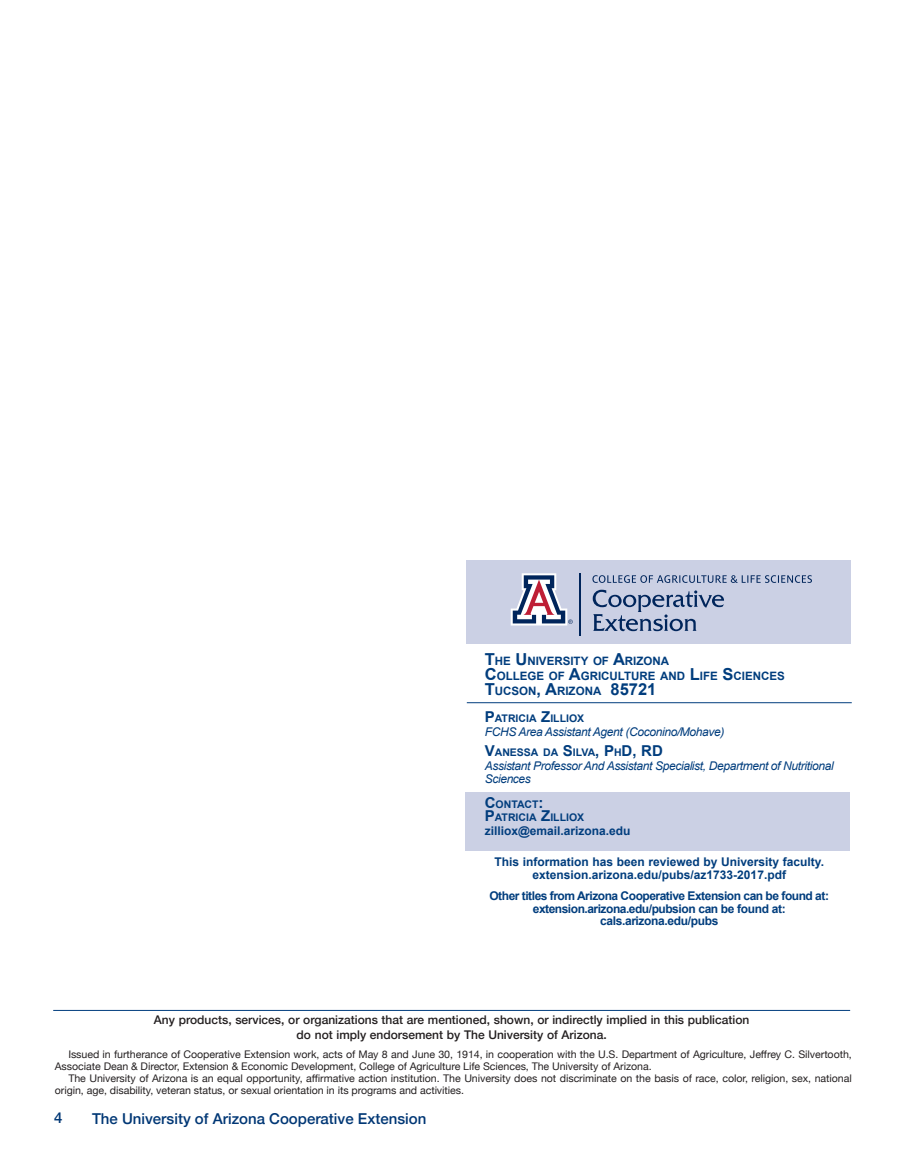
<style>
.page{position:relative;width:905px;height:1175px;background:#fff}
.page>*{position:absolute;margin:0;border:0;box-sizing:border-box;transform-origin:0 0}
.t1{font:500 15px "Helvetica Neue";color:#013775}
.t2{font:700 15px "Arial";color:#013d7d}
.endorsemet{font:500 12px "Helvetica Neue";color:#231f20}
.t3{font:700 12px "Arial";letter-spacing:-.015em;color:#013d7d}
.t4{font:italic 12px/13.5px "Arial";letter-spacing:-.03em;color:#013d7d}
.t5{font:700 12px "Arial";letter-spacing:-.04em;color:#013d7d}
.t6{font:700 11.55px "Arial";color:#013d7d}
.Indicia{font:10.5px/12px "Helvetica Neue";color:#231f20}
.t7{font:700 10.5px "Arial";color:#013d7d}
.s1{font-size:16.5px}
.s2{font-size:15px}
</style>
<div class="page">
<div style="left:465px;top:791px;width:385px;height:59px;background:#cbd0e4"></div>
<div style="left:466px;top:560px;width:384px;height:84px;background:#cbd0e4"></div>
<svg style="left:592px;top:589px;width:132px;height:42px"></svg>
<svg style="left:592px;top:575px;width:219px;height:8px"></svg>
<svg style="left:510px;top:573px;width:62px;height:52px"></svg>
<hr style="left:580px;top:573px;width:1px;height:63px;background:#00255b">
<hr style="left:53px;top:1010px;width:797px;height:1px;background:#013d7d">
<hr style="left:467px;top:702px;width:384px;height:1px;background:#013d7d">
<p class="t6" style="left:484px;top:653px;width:186px"><span class="s1">T</span>HE <span class="s1">U</span>NIVERSITY OF <span class="s1">A</span>RIZONA</p>
<p class="t6" style="left:484px;top:668px;width:301px"><span class="s1">C</span>OLLEGE OF <span class="s1">A</span>GRICU LTU RE AND <span class="s1">L</span>IFE <span class="s1">S</span>CIENCES</p>
<p class="t6" style="left:484px;top:683px;width:173px"><span class="s1">T</span>UCSON<span class="s1">, A</span>RIZONA <span class="s1">85721</span></p>
<p class="t7" style="left:484px;top:711px;width:101px"><span class="s2">P</span>ATRICIA <span class="s2">Z</span>ILLIOX</p>
<p class="t4" style="left:484px;top:725px;width:241px">FCHS Area Assistant Agent (Coconino/Mohave)</p>
<p class="t7" style="left:484px;top:745px;width:168px"><span class="s2">V</span>ANESSA DA <span class="s2">S</span>ILVA<span class="s2">, P</span>H<span class="s2">D, RD</span></p>
<p class="t4" style="left:484px;top:759px;width:350px">Assistant Professor And Assistant Specialist, Department of Nutritional<br>Sciences</p>
<p class="t7" style="left:484px;top:797px;width:35px"><span class="s2">C</span>ONTACT</p>
<p class="t2" style="left:538px;top:792px;width:6px">:</p>
<p class="t7" style="left:484px;top:810px;width:101px"><span class="s2">P</span>ATRICIA <span class="s2">Z</span>ILLIOX</p>
<p class="t3" style="left:484px;top:822px;width:147px">zilliox@email.arizona.edu</p>
<p class="t3" style="left:494px;top:853px;width:331px">This information has been reviewed by University faculty.</p>
<p class="t3" style="left:532px;top:866px;width:255px">extension.arizona.edu/pubs/az1733-2017.pdf</p>
<p class="t5" style="left:489px;top:887px;width:341px">Other titles from Arizona Cooperative Extension can be found at:</p>
<p class="t5" style="left:533px;top:901px;width:254px">extension.arizona.edu/pubsion can be found at:</p>
<p class="t3" style="left:600px;top:913px;width:120px">cals.arizona.edu/pubs</p>
<p class="endorsemet" style="left:154px;top:1010px;width:597px">Any products, services, or organizations that are mentioned, shown, or indirectly implied in this publication</p>
<p class="endorsemet" style="left:296px;top:1024px;width:311px">do not imply endorsement by The University of Arizona.</p>
<p class="Indicia" style="left:55px;top:1048px;width:798px;text-indent:14px">Issued in furtherance of Cooperative Extension work, acts of May 8 and June 30, 1914, in cooperation with the U.S. Department of Agriculture, Jeffrey C. Silvertooth,<br>Associate Dean &amp; Director, Extension &amp; Economic Development, College of Agriculture Life Sciences, The University of Arizona.</p>
<p class="Indicia" style="left:55px;top:1072px;width:798px;text-indent:14px">The University of Arizona is an equal opportunity, affirmative action institution. The University does not discriminate on the basis of race, color, religion, sex, national origin, age, disability, veteran status, or sexual orientation in its programs and activities.</p>
<h1 class="t1" style="left:54px;top:1105px;width:10px">4</h1>
<h1 class="t1" style="left:92px;top:1106px;width:336px">The University of Arizona Cooperative Extension</h1>
</div>
